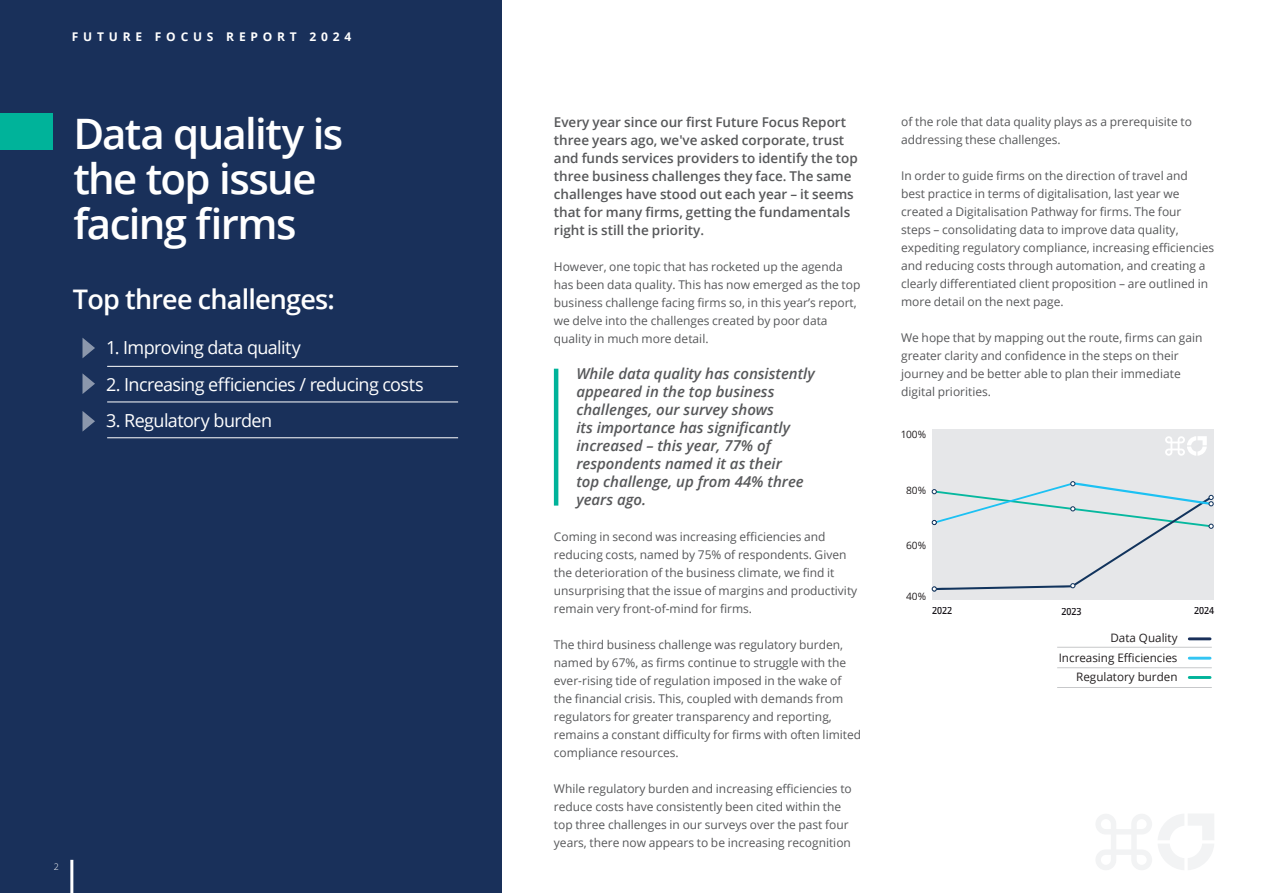
<style>
.page{position:relative;width:1263px;height:893px;background:#fff}
.page>*{position:absolute;margin:0;border:0;box-sizing:border-box;transform-origin:0 0}
.t1{font:600 42px/45px "Open Sans";letter-spacing:-.04em;color:#fff}
.t2{font:600 27px "Open Sans";letter-spacing:-.03em;color:#fff}
.t3{font:18px "Open Sans";letter-spacing:-.035em;color:#fff}
.t4{font:italic 600 15px/18px "Open Sans";color:#57585a}
.t5{font:600 13.5px/18px "Open Sans";color:#57585a}
.t6{font:12px/18px "Open Sans";color:#57585a}
.t7{font:700 12px "Open Sans";letter-spacing:.4em;color:#fff}
.t8{font:11.7px/19.2px "Open Sans";color:#231f20;text-align:right}
.t9{font:10.2px "Open Sans";color:#231f20}
.t10{font:600 10.2px "Open Sans";color:#18151a;scale:.86 1}
.t11{font:300 9px "Open Sans";color:#fff}
</style>
<div class="page">
<div style="left:0;top:0;width:502px;height:893px;background:#19305a"></div>
<div style="left:0;top:113px;width:53px;height:36px;background:#00b39a"></div>
<hr style="left:70px;top:860px;width:3px;height:33px;background:#fff">
<svg style="left:1096px;top:814px;width:118px;height:56px"></svg>
<hr style="left:107px;top:366px;width:351px;height:1px;background:#fff">
<hr style="left:107px;top:402px;width:351px;height:1px;background:#fff">
<hr style="left:107px;top:437px;width:351px;height:1px;background:#fff">
<hr style="left:554px;top:369px;width:4px;height:137px;background:#00b39a">
<svg style="left:82px;top:338px;width:13px;height:20px"></svg>
<svg style="left:82px;top:373px;width:13px;height:21px"></svg>
<svg style="left:82px;top:411px;width:13px;height:21px"></svg>
<hr style="left:1189px;top:637px;width:21px;height:3px;background:#19305a">
<hr style="left:1189px;top:657px;width:21px;height:3px;background:#33c5f3">
<hr style="left:1189px;top:676px;width:21px;height:3px;background:#00b39a">
<hr style="left:1057px;top:647px;width:155px;height:1px;background:#c7c8ca">
<hr style="left:1057px;top:667px;width:155px;height:1px;background:#c7c8ca">
<hr style="left:1057px;top:687px;width:155px;height:1px;background:#c7c8ca">
<div style="left:932px;top:429px;width:282px;height:171px;background:#e6e7e9"></div>
<svg style="left:1165px;top:436px;width:42px;height:20px"></svg>
<svg style="left:932px;top:481px;width:282px;height:110px"></svg>
<p class="t7" style="left:72px;top:28px;width:281px">FUTURE FOCUS REPORT 2024</p>
<h1 class="t1" style="left:73px;top:110px;width:271px">Data quality is the top issue facing firms</h1>
<h2 class="t2" style="left:73px;top:280px;width:264px">Top three challenges:</h2>
<h3 class="t3" style="left:106px;top:335px;width:196px">1. Improving data quality</h3>
<h3 class="t3" style="left:106px;top:371px;width:319px">2. Increasing efficiencies / reducing costs</h3>
<h3 class="t3" style="left:106px;top:408px;width:168px">3. Regulatory burden</h3>
<p class="t11" style="left:54px;top:861px;width:7px">2</p>
<p class="t5" style="left:554px;top:113px;width:305px">Every year since our first Future Focus Report three years ago, we've asked corporate, trust and funds services providers to identify the top three business challenges they face. The same challenges have stood out each year – it seems that for many firms, getting the fundamentals right is still the priority.</p>
<p class="t6" style="left:554px;top:258px;width:308px">However, one topic that has rocketed up the agenda has been data quality. This has now emerged as the top business challenge facing firms so, in this year’s report, we delve into the challenges created by poor data quality in much more detail.</p>
<p class="t4" style="left:576px;top:364px;width:240px">While data quality has consistently appeared in the top business challenges, our survey shows<br>its importance has significantly increased – this year, 77% of respondents named it as their<br>top challenge, up from 44% three years ago.</p>
<p class="t6" style="left:554px;top:528px;width:305px">Coming in second was increasing efficiencies and reducing costs, named by 75% of respondents. Given the deterioration of the business climate, we find it unsurprising that the issue of margins and productivity remain very front-of-mind for firms.</p>
<p class="t6" style="left:554px;top:636px;width:309px">The third business challenge was regulatory burden, named by 67%, as firms continue to struggle with the ever-rising tide of regulation imposed in the wake of the financial crisis. This, coupled with demands from regulators for greater transparency and reporting, remains a constant difficulty for firms with often limited compliance resources.</p>
<p class="t6" style="left:554px;top:780px;width:299px">While regulatory burden and increasing efficiencies to reduce costs have consistently been cited within the top three challenges in our surveys over the past four years, there now appears to be increasing recognition</p>
<p class="t6" style="left:901px;top:112px;width:292px">of the role that data quality plays as a prerequisite to addressing these challenges.</p>
<p class="t6" style="left:901px;top:166px;width:315px">In order to guide firms on the direction of travel and best practice in terms of digitalisation, last year we created a Digitalisation Pathway for firms. The four steps – consolidating data to improve data quality, expediting regulatory compliance, increasing efficiencies and reducing costs through automation, and creating a clearly differentiated client proposition – are outlined in more detail on the next page.</p>
<p class="t6" style="left:901px;top:328px;width:303px">We hope that by mapping out the route, firms can gain greater clarity and confidence in the steps on their journey and be better able to plan their immediate digital priorities.</p>
<p class="t9" style="left:900px;top:427px;width:27px">100%</p>
<p class="t9" style="left:906px;top:483px;width:22px">80%</p>
<p class="t9" style="left:906px;top:538px;width:22px">60%</p>
<p class="t9" style="left:906px;top:589px;width:22px">40%</p>
<p class="t10" style="left:932px;top:604px;width:25px">2022</p>
<p class="t10" style="left:1061px;top:604px;width:25px">2023</p>
<p class="t10" style="left:1194px;top:604px;width:25px">2024</p>
<p class="t8" style="left:1059px;top:628px;width:120px">Data Quality<br>Increasing Efficiencies<br>Regulatory burden</p>
</div>
